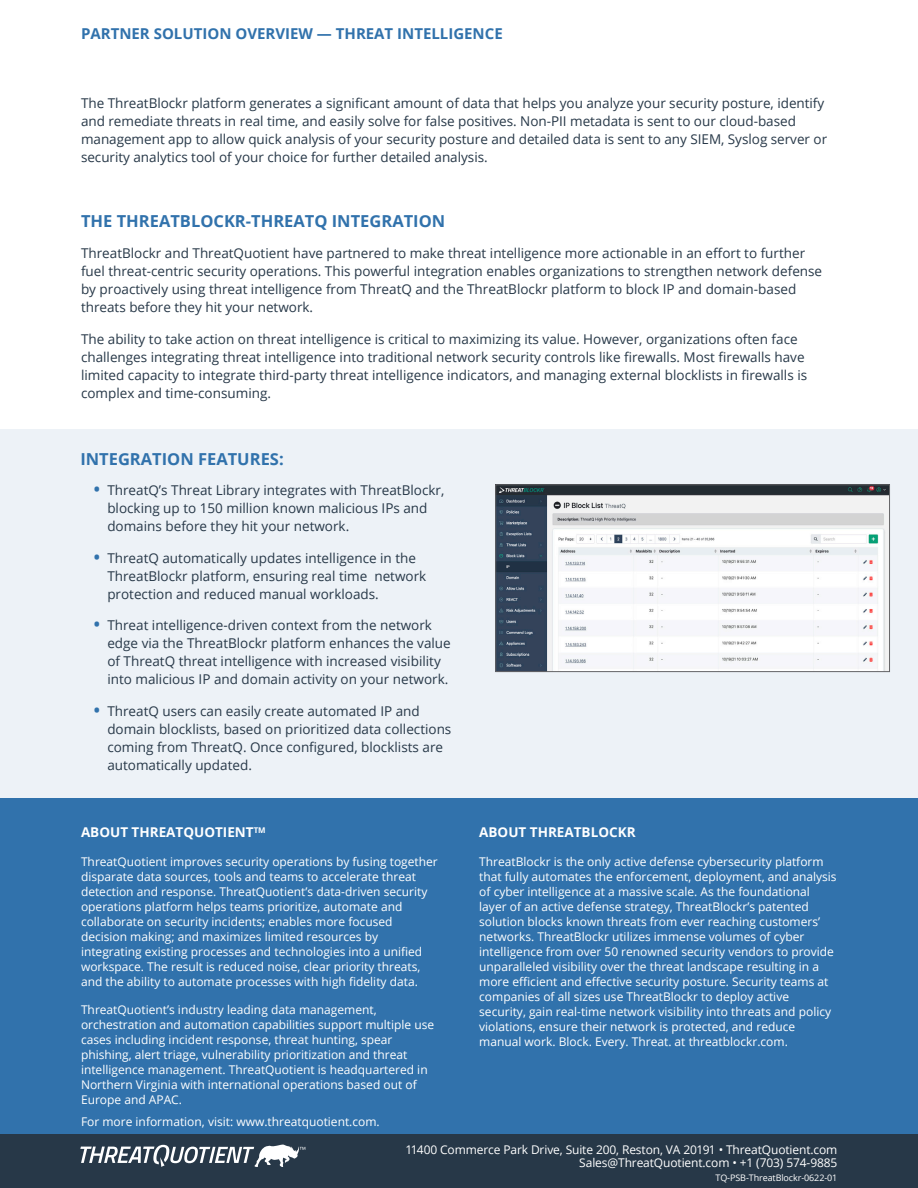
<style>
.page{position:relative;width:918px;height:1188px;background:#fff}
.page>*{position:absolute;margin:0;border:0;box-sizing:border-box;transform-origin:0 0}
.main_text{font:700 16.5px "Open Sans";color:#3172ac}
.t1{font:700 15px "Open Sans";color:#3172ac}
.main_text-2{font:13.5px/18px "Open Sans";color:#273848}
.t2{font:700 13.5px "Open Sans";color:#fff}
.t3{font:12px/15px "Open Sans";color:#fff}
.t4{font:9px "Open Sans";letter-spacing:-.01em;color:#fff}
.s1{font-weight:700;font-size:16.5px;color:#3172ac}
</style>
<div class="page">
<div style="left:0;top:429px;width:918px;height:370px;background:#edf2f7"></div>
<div style="left:0;top:799px;width:918px;height:389px;background:#3172ac"></div>
<div style="left:0;top:1134px;width:918px;height:54px;background:#273848"></div>
<svg style="left:80px;top:1145px;width:225px;height:22px"></svg>
<img style="left:497px;top:486px;width:391px;height:184px">
<div style="left:495px;top:484px;width:395px;height:188px;border:1px solid #636366"></div>
<p class="t1" style="left:81px;top:23px;width:423px">PARTNER SOLUTION OVERVIEW — THREAT INTELLIGENCE</p>
<p class="main_text-2" style="left:81px;top:94px;width:748px">The ThreatBlockr platform generates a significant amount of data that helps you analyze your security posture, identify and remediate threats in real time, and easily solve for false positives. Non-PII metadata is sent to our cloud-based management app to allow quick analysis of your security posture and detailed data is sent to any SIEM, Syslog server or security analytics tool of your choice for further detailed analysis.</p>
<p class="main_text" style="left:81px;top:209px;width:366px">THE THREATBLOCKR-THREATQ INTEGRATION</p>
<p class="main_text-2" style="left:81px;top:244px;width:743px">ThreatBlockr and ThreatQuotient have partnered to make threat intelligence more actionable in an effort to further fuel threat-centric security operations. This powerful integration enables organizations to strengthen network defense by proactively using threat intelligence from ThreatQ and the ThreatBlockr platform to block IP and domain-based threats before they hit your network.</p>
<p class="main_text-2" style="left:81px;top:330px;width:728px">The ability to take action on threat intelligence is critical to maximizing its value. However, organizations often face challenges integrating threat intelligence into traditional network security controls like firewalls. Most firewalls have limited capacity to integrate third-party threat intelligence indicators, and managing external blocklists in firewalls is complex and time-consuming.</p>
<p class="main_text" style="left:80px;top:447px;width:205px">INTEGRATION FEATURES:</p>
<p class="main_text-2" style="left:107px;top:481px;width:339px;text-indent:-13px"><span class="s1">•</span> ThreatQ’s Threat Library integrates with ThreatBlockr, blocking up to 150 million known malicious IPs and domains before they hit your network.</p>
<p class="main_text-2" style="left:107px;top:548px;width:320px;text-indent:-13px"><span class="s1">•</span> ThreatQ automatically updates intelligence in the<br>ThreatBlockr platform, ensuring real time network protection and reduced manual workloads.</p>
<p class="main_text-2" style="left:107px;top:616px;width:345px;text-indent:-13px"><span class="s1">•</span> Threat intelligence-driven context from the network edge via the ThreatBlockr platform enhances the value of ThreatQ threat intelligence with increased visibility into malicious IP and domain activity on your network.</p>
<p class="main_text-2" style="left:107px;top:701px;width:346px;text-indent:-13px"><span class="s1">•</span> ThreatQ users can easily create automated IP and domain blocklists, based on prioritized data collections coming from ThreatQ. Once configured, blocklists are automatically updated.</p>
<p class="t2" style="left:81px;top:823px;width:186px">ABOUT THREATQUOTIENT<sup>TM</sup></p>
<p class="t3" style="left:81px;top:854px;width:358px">ThreatQuotient improves security operations by fusing together disparate data sources, tools and teams to accelerate threat detection and response. ThreatQuotient’s data-driven security operations platform helps teams prioritize, automate and collaborate on security incidents; enables more focused decision making; and maximizes limited resources by integrating existing processes and technologies into a unified workspace. The result is reduced noise, clear priority threats, and the ability to automate processes with high fidelity data.</p>
<p class="t3" style="left:81px;top:1002px;width:355px">ThreatQuotient’s industry leading data management, orchestration and automation capabilities support multiple use cases including incident response, threat hunting, spear phishing, alert triage, vulnerability prioritization and threat intelligence management. ThreatQuotient is headquartered in Northern Virginia with international operations based out of Europe and APAC.</p>
<p class="t3" style="left:81px;top:1114px;width:300px">For more information, visit: www.threatquotient.com.</p>
<p class="t2" style="left:479px;top:823px;width:158px">ABOUT THREATBLOCKR</p>
<p class="t3" style="left:479px;top:854px;width:359px">ThreatBlockr is the only active defense cybersecurity platform that fully automates the enforcement, deployment, and analysis of cyber intelligence at a massive scale. As the foundational layer of an active defense strategy, ThreatBlockr’s patented solution blocks known threats from ever reaching customers’ networks. ThreatBlockr utilizes immense volumes of cyber intelligence from over 50 renowned security vendors to provide unparalleled visibility over the threat landscape resulting in a more efficient and effective security posture. Security teams at companies of all sizes use ThreatBlockr to deploy active security, gain real-time network visibility into threats and policy violations, ensure their network is protected, and reduce manual work. Block. Every. Threat. at threatblockr.com.</p>
<p class="t3" style="left:405px;top:1142px;width:434px;line-height:13.5px;text-align:right">11400 Commerce Park Drive, Suite 200, Reston, VA 20191 • ThreatQuotient.com<br>Sales@ThreatQuotient.com • +1 (703) 574-9885</p>
<p class="t4" style="left:715px;top:1171px;width:123px">TQ-PSB-ThreatBlockr-0622-01</p>
</div>
